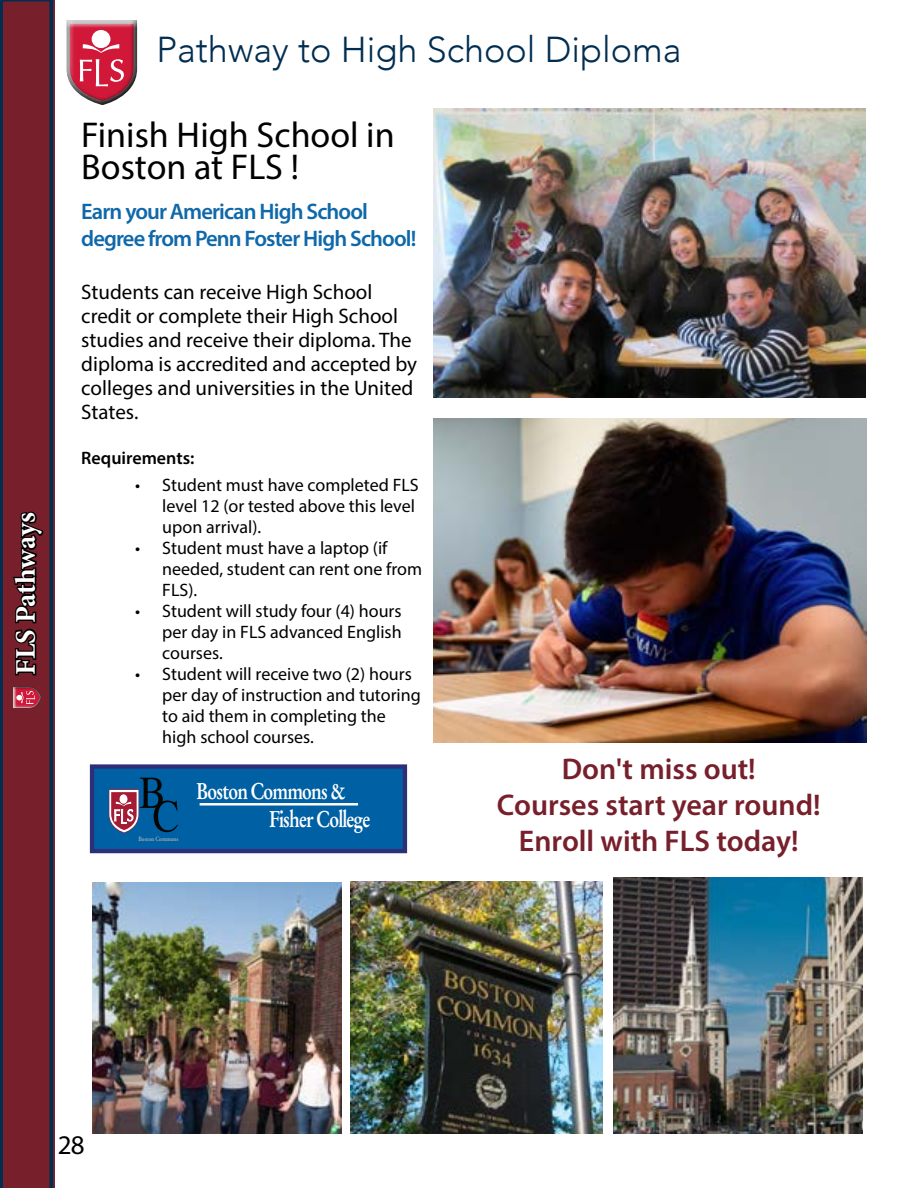
<style>
.page{position:relative;width:918px;height:1188px;background:#fff}
.page>*{position:absolute;margin:0;border:0;box-sizing:border-box;transform-origin:0 0}
.t1{font:36px/31.5px "Myriad Pro";color:#000}
.t2{font:300 36px "Avenir";color:#002d50}
.t3{font:600 30px/36px "Myriad Pro";color:#77202c;text-align:center}
.t4{font:700 28.5px "Minion Pro";letter-spacing:-.015em;color:#fff}
.t5{font:27px "Myriad Pro";color:#000}
.t6{font:700 22.8px/28.2px "Stempel Garamond";letter-spacing:-.05em;color:#fff;scale:.78 1}
.t7{font:600 22.5px/27px "Myriad Pro";letter-spacing:-.04em;color:#0f68a9}
.t8{font:21px/24px "Myriad Pro";color:#000}
.t9{font:18px/21px "Myriad Pro";color:#000}
.t10{font:600 18px "Myriad Pro";color:#000}
.t11{font:600 6.6px "Adobe Garamond Pro";color:#b1b1b2;scale:.85 1}
</style>
<div class="page">
<div style="left:0;top:0;width:55px;height:1188px;background:#6b212f"></div>
<svg style="left:0;top:0;width:53px;height:1188px;fill:#77202c"></svg>
<div style="left:10px;top:684px;width:25px;height:27px;background:#77202c"></div>
<div style="left:12px;top:684px;width:31px;height:25px;background:#000;opacity:.75"></div>
<svg style="left:11px;top:510px;width:34px;height:167px"></svg>
<img style="left:92px;top:882px;width:249px;height:252px">
<img style="left:613px;top:878px;width:249px;height:256px">
<img style="left:350px;top:881px;width:252px;height:253px">
<img style="left:434px;top:418px;width:432px;height:324px">
<div style="left:64px;top:15px;width:81px;height:92px;background:#000;opacity:.75"></div>
<img style="left:434px;top:108px;width:432px;height:290px">
<div style="left:90px;top:764px;width:317px;height:89px;background:#0060a4;border:4px solid #2d2f79"></div>
<hr style="left:200px;top:803px;width:158px;height:3px;background:#fff">
<svg style="left:108px;top:778px;width:70px;height:55px"></svg>
<h3 class="t4" style="left:6px;top:675px;width:164px;rotate:-90deg">FLS Pathways</h3>
<h1 class="t2" style="left:157px;top:26px;width:526px">Pathway to High School Diploma</h1>
<h1 class="t1" style="left:81px;top:119px;width:315px">Finish High School in<br>Boston at FLS !</h1>
<p class="t7" style="left:81px;top:197px;width:337px">Earn your American High School degree from Penn Foster High School!</p>
<p class="t8" style="left:81px;top:279px;width:337px">Students can receive High School credit or complete their High School studies and receive their diploma. The diploma is accredited and accepted by colleges and universities in the United<br>States.</p>
<p class="t10" style="left:81px;top:447px;width:115px">Requirements:</p>
<p class="t9" style="left:162px;top:474px;width:258px;text-indent:-27px">• Student must have completed FLS level 12 (or tested above this level upon arrival).</p>
<p class="t9" style="left:162px;top:537px;width:261px;text-indent:-27px">• Student must have a laptop (if needed, student can rent one from<br>FLS).</p>
<p class="t9" style="left:162px;top:600px;width:241px;text-align:justify;text-indent:-27px">• Student will study four (4) hours per day in FLS advanced English courses.</p>
<p class="t9" style="left:162px;top:663px;width:260px;text-indent:-27px">• Student will receive two (2) hours per day of instruction and tutoring to aid them in completing the high school courses.</p>
<p class="t11" style="left:138px;top:835px;width:49px">Boston Commons</p>
<p class="t6" style="left:269px;top:777px;width:131px;text-indent:-73px">Boston Commons &amp;<br>Fisher College</p>
<h2 class="t3" style="left:497px;top:750px;width:325px">Don't miss out!<br>Courses start year round!<br>Enroll with FLS today!</h2>
<h3 class="t5" style="left:58px;top:1129px;width:28px">28</h3>
</div>
